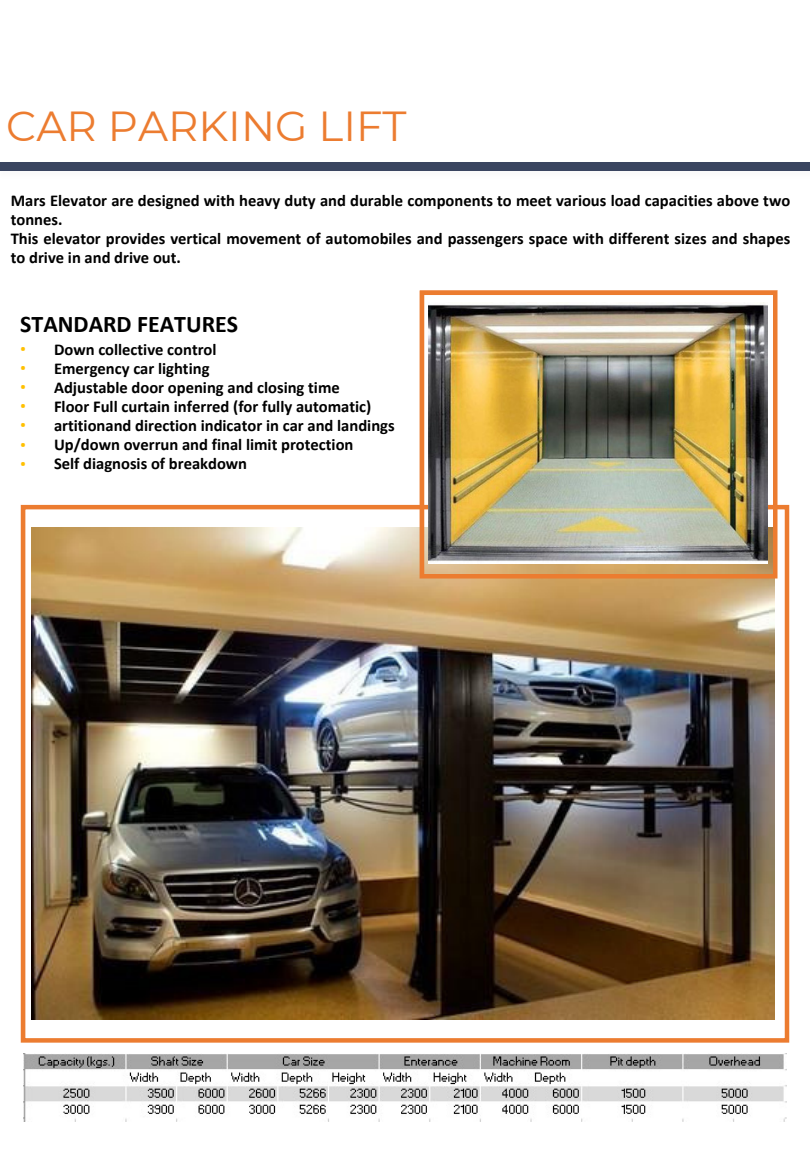
<style>
.page{position:relative;width:810px;height:1170px;background:#fff}
.page>*{position:absolute;margin:0;border:0;box-sizing:border-box;transform-origin:0 0}
.t1{font:42px "Montserrat";color:#ec7c30}
.t2{font:700 24px "Calibri";color:#000}
.t3{font:700 16.65px/19.2px "Calibri";color:#000}
.t4{font:700 16.5px/19.2px "Calibri";color:#000}
.t5{font:16.5px/19.2px "IBM Plex Sans Cond";color:#ffc000;text-align:justify}
</style>
<div class="page">
<div style="left:21px;top:505px;width:768px;height:538px;border:5px solid #ec7c30"></div>
<div style="left:0;top:162px;width:810px;height:9px;background:#3a4560"></div>
<img style="left:23px;top:1054px;width:764px;height:67px">
<img style="left:32px;top:527px;width:742px;height:493px">
<img style="left:429px;top:302px;width:339px;height:261px">
<div style="left:420px;top:291px;width:358px;height:288px;border:5px solid #ec7c30"></div>
<p class="t1" style="left:6px;top:101px;width:402px">CAR PARKING LIFT</p>
<p class="t4" style="left:11px;top:192px;width:781px">Mars Elevator are designed with heavy duty and durable components to meet various load capacities above two tonnes.</p>
<p class="t4" style="left:11px;top:230px;width:781px">This elevator provides vertical movement of automobiles and passengers space with different sizes and shapes to drive in and drive out.</p>
<p class="t2" style="left:20px;top:314px;width:219px">STANDARD FEATURES</p>
<p class="t5" style="left:20px;top:338px;width:7px">• • • • • • •</p>
<p class="t4" style="left:54px;top:341px;width:164px">Down collective control</p>
<p class="t4" style="left:54px;top:360px;width:157px">Emergency car lighting</p>
<p class="t4" style="left:54px;top:379px;width:287px">Adjustable door opening and closing time</p>
<p class="t3" style="left:54px;top:398px;width:342px">Floor Full curtain inferred (for fully automatic) artitionand direction indicator in car and landings<br>Up/down overrun and final limit protection</p>
<p class="t4" style="left:54px;top:456px;width:195px">Self diagnosis of breakdown</p>
</div>
